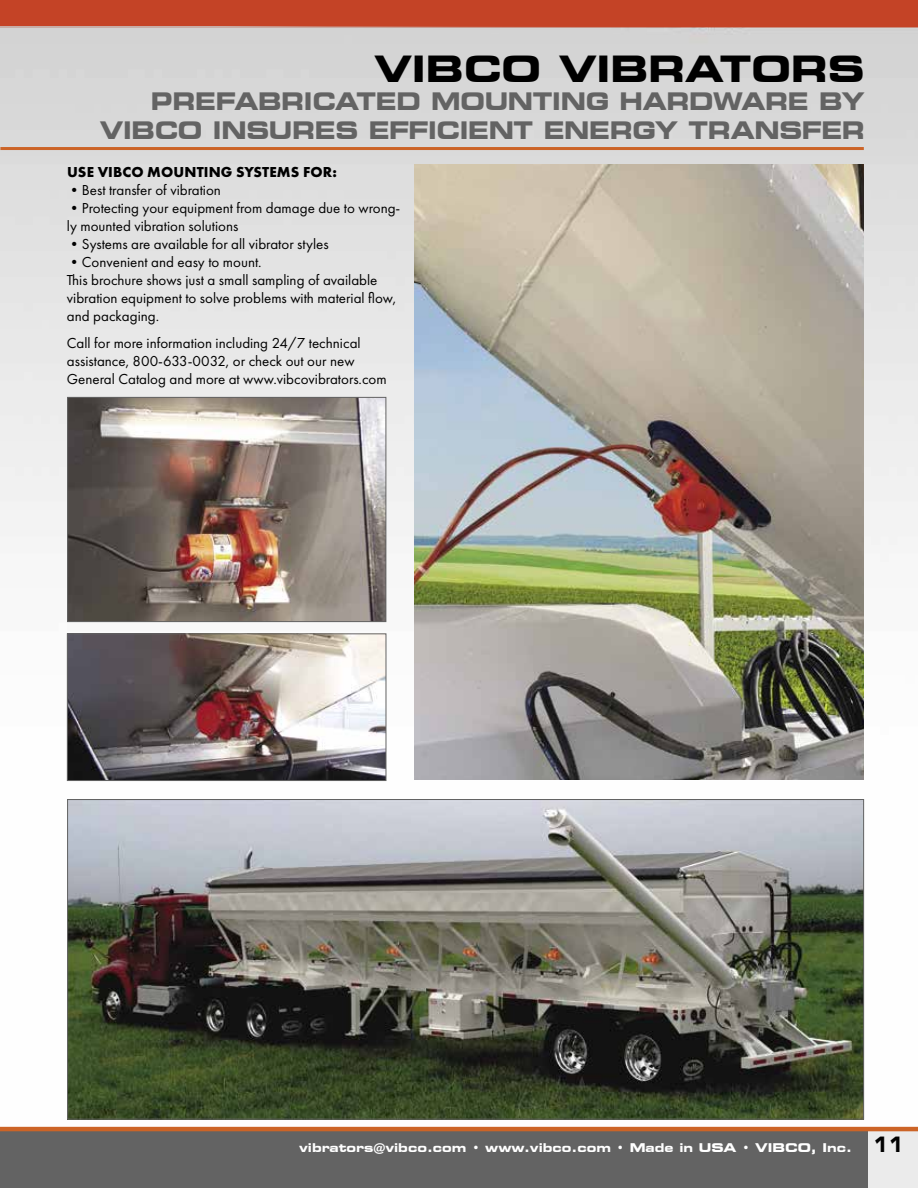
<style>
.page{position:relative;width:918px;height:1188px;background:#fff}
.page>*{position:absolute;margin:0;border:0;box-sizing:border-box;transform-origin:0 0}
.t1{font:700 expanded 36px "Square 721 BT";color:#000}
.t2{font:700 expanded 24px/28.8px "Square 721 BT";letter-spacing:-.01em;color:#636363;text-align:right;scale:.93 1}
.t3{font:15px/18px "Futura PT";color:#000}
.t4{font:700 15px "Futura PT";letter-spacing:.01em;color:#000}
.t5{font:700 expanded 12px "Square 721 BT";color:#fff}
.s1{font-size:21px;color:#000}
</style>
<div class="page">
<div style="left:867px;top:1130px;width:51px;height:58px;background:#ebebeb"></div>
<div style="left:0;top:0;width:918px;height:28px;background:#c44326"></div>
<div style="left:0;top:1130px;width:867px;height:58px;background:#636363"></div>
<hr style="left:0;top:1127px;width:918px;height:4px;background:#cc6427">
<img style="left:0;top:27px;width:918px;height:1093px">
<img style="left:69px;top:801px;width:793px;height:317px">
<img style="left:69px;top:399px;width:315px;height:221px">
<div style="left:67px;top:397px;width:319px;height:225px;border:1px solid #636363"></div>
<hr style="left:0;top:147px;width:864px;height:3px;background:#cc6427">
<img style="left:415px;top:164px;width:449px;height:616px">
<img style="left:69px;top:636px;width:315px;height:143px">
<div style="left:67px;top:634px;width:319px;height:147px;border:1px solid #636363"></div>
<h1 class="t1" style="left:374px;top:47px;width:492px">VIBCO VIBRATORS</h1>
<h2 class="t2" style="left:100px;top:87px;width:824px">PREFABRICATED MOUNTING HARDWARE BY<br>VIBCO INSURES EFFICIENT ENERGY TRANSFER</h2>
<p class="t4" style="left:67px;top:162px;width:271px">USE VIBCO MOUNTING SYSTEMS FOR:</p>
<p class="t3" style="left:67px;top:180px;width:156px">•Best transfer of vibration</p>
<p class="t3" style="left:67px;top:198px;width:335px">•Protecting your equipment from damage due to wrong&shy;ly mounted vibration solutions</p>
<p class="t3" style="left:67px;top:234px;width:263px">•Systems are available for all vibrator styles</p>
<p class="t3" style="left:67px;top:252px;width:331px">•Convenient and easy to mount.<br>This brochure shows just a small sampling of available vibration equipment to solve problems with material flow, and packaging.</p>
<p class="t3" style="left:67px;top:333px;width:321px">Call for more information including 24/7 technical assistance, 800-633-0032, or check out our new<br>General Catalog and more at www.vibcovibrators.com</p>
<p class="t5" style="left:299px;top:1140px;width:606px">vibrators@vibco.com • www.vibco.com • Made in USA • VIBCO, Inc. <span class="s1">11</span></p>
</div>
